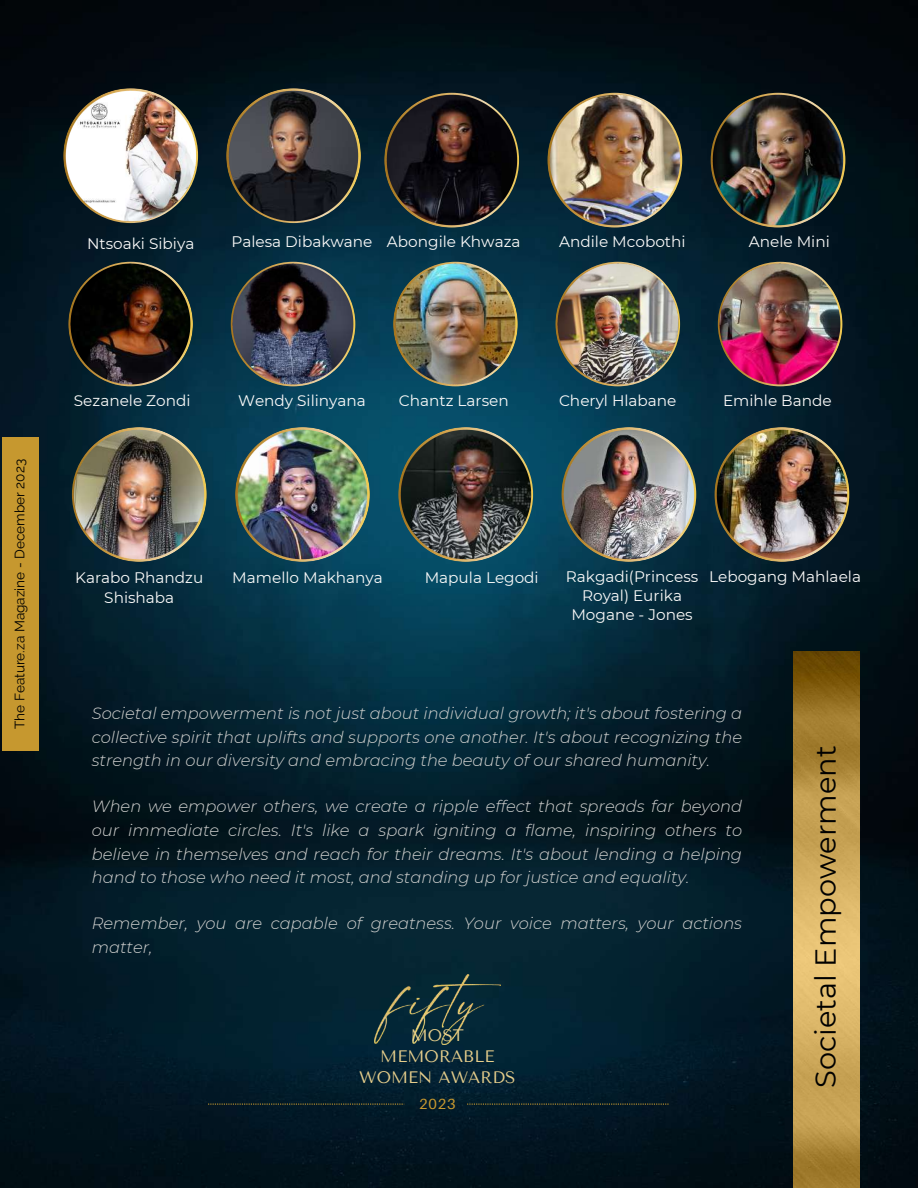
<style>
.page{position:relative;width:918px;height:1188px;background:#fff}
.page>*{position:absolute;margin:0;border:0;box-sizing:border-box;transform-origin:0 0}
.t1{font:28.8px "Montserrat";color:#000}
.t2{font:16.65px/20.7px "Tenor Sans";letter-spacing:.005em;color:#e5cd8b;text-align:center}
.t3{font:italic 300 16.35px/23.7px "Montserrat";color:#d2d2d0;text-align:justify}
.t4{font:15.3px/19.2px "Montserrat";color:#fbfaf9;text-align:center}
.t5{font:14.7px "Aileron";color:#c6982f}
.t6{font:13.65px "Raleway";color:#000}
</style>
<div class="page">
<img style="left:0;top:0;width:918px;height:1188px">
<img style="left:793px;top:651px;width:66px;height:537px">
<img style="left:374px;top:974px;width:126px;height:70px">
<svg style="left:208px;top:1104px;width:197px;height:1px"></svg>
<svg style="left:467px;top:1104px;width:202px;height:1px"></svg>
<img style="left:562px;top:427px;width:134px;height:135px">
<img style="left:718px;top:262px;width:124px;height:124px">
<img style="left:711px;top:93px;width:134px;height:135px">
<img style="left:398px;top:427px;width:135px;height:135px">
<img style="left:226px;top:88px;width:135px;height:135px">
<img style="left:231px;top:262px;width:124px;height:124px">
<img style="left:555px;top:262px;width:125px;height:124px">
<img style="left:547px;top:93px;width:135px;height:135px">
<img style="left:235px;top:427px;width:135px;height:135px">
<img style="left:63px;top:88px;width:135px;height:135px">
<img style="left:68px;top:262px;width:125px;height:124px">
<img style="left:393px;top:262px;width:125px;height:124px">
<img style="left:384px;top:93px;width:135px;height:135px">
<img style="left:72px;top:427px;width:135px;height:135px">
<div style="left:2px;top:437px;width:37px;height:314px;background:#c6982f"></div>
<img style="left:715px;top:427px;width:134px;height:135px">
<p class="t4" style="left:87px;top:234px;width:109px">Ntsoaki Sibiya</p>
<p class="t4" style="left:231px;top:232px;width:143px">Palesa Dibakwane</p>
<p class="t4" style="left:749px;top:232px;width:82px">Anele Mini</p>
<p class="t4" style="left:387px;top:232px;width:135px">Abongile Khwaza</p>
<p class="t4" style="left:559px;top:232px;width:128px">Andile Mcobothi</p>
<p class="t6" style="left:12px;top:729px;width:272px;rotate:-90deg">The Feature.za Magazine - December 2023</p>
<p class="t4" style="left:74px;top:391px;width:118px">Sezanele Zondi</p>
<p class="t4" style="left:399px;top:391px;width:111px">Chantz Larsen</p>
<p class="t4" style="left:238px;top:391px;width:129px">Wendy Silinyana</p>
<p class="t4" style="left:559px;top:391px;width:119px">Cheryl Hlabane</p>
<p class="t4" style="left:723px;top:391px;width:110px">Emihle Bande</p>
<p class="t4" style="left:75px;top:567px;width:130px;line-height:20.2px">Karabo Rhandzu<br>Shishaba</p>
<p class="t4" style="left:425px;top:568px;width:116px">Mapula Legodi</p>
<p class="t4" style="left:232px;top:568px;width:152px">Mamello Makhanya</p>
<p class="t4" style="left:566px;top:567px;width:134px">Rakgadi(Princess<br>Royal) Eurika<br>Mogane - Jones</p>
<p class="t4" style="left:709px;top:567px;width:153px">Lebogang Mahlaela</p>
<p class="t3" style="left:92px;top:701px;width:652px">Societal empowerment is not just about individual growth; it's about fostering a collective spirit that uplifts and supports one another. It's about recognizing the strength in our diversity and embracing the beauty of our shared humanity.</p>
<p class="t3" style="left:92px;top:795px;width:652px">When we empower others, we create a ripple effect that spreads far beyond our immediate circles. It's like a spark igniting a flame, inspiring others to believe in themselves and reach for their dreams. It's about lending a helping hand to those who need it most, and standing up for justice and equality.</p>
<p class="t3" style="left:92px;top:912px;width:652px">Remember, you are capable of greatness. Your voice matters, your actions matter,</p>
<p class="t2" style="left:359px;top:1025px;width:158px">MOST<br>MEMORABLE<br>WOMEN AWARDS</p>
<p class="t5" style="left:419px;top:1095px;width:38px">2023</p>
<h1 class="t1" style="left:808px;top:1088px;width:344px;rotate:-90deg">Societal Empowerment</h1>
</div>
